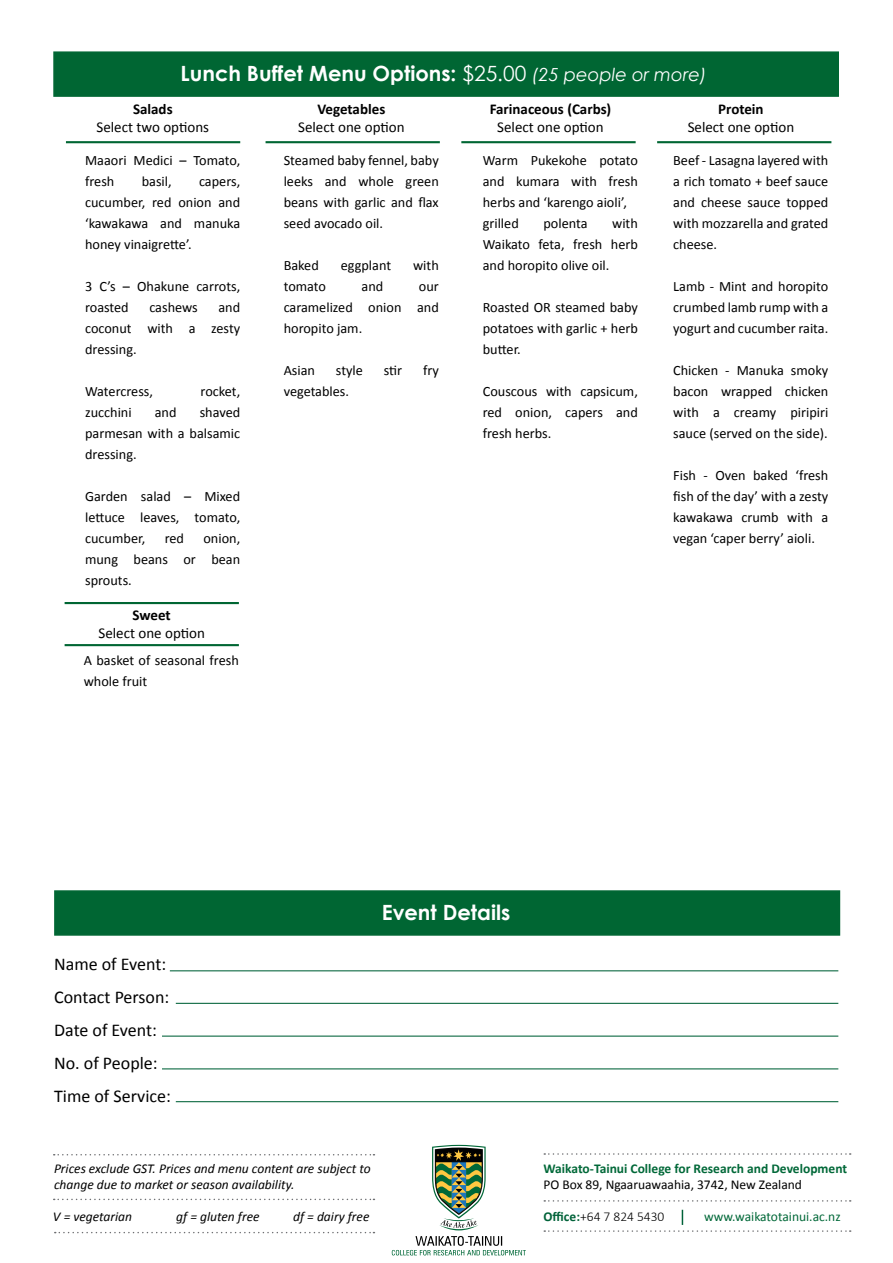
<style>
.page{position:relative;width:893px;height:1263px;background:#fff}
.page>*{position:absolute;margin:0;border:0;box-sizing:border-box;transform-origin:0 0}
.t1{font:700 21px "Century Gothic";color:#fff}
.t2{font:18px/33px "Calibri";color:#000}
.t3{font:15px "Calibri";color:#000}
.t4{font:700 15px "Calibri";color:#000}
.t5{font:14.25px/21px "Calibri";color:#000;text-align:justify}
.t6{font:italic 13.5px/16.2px "Calibri";color:#000}
.t7{font:700 13.5px "Calibri";color:#006838}
.t8{font:13.5px "Calibri";color:#000}
.t9{font:13.5px "Calibri";color:#006838}
.t10{font:300 13.5px "Calibri";color:#000}
.s1{font-weight:400}
.s2{font-weight:400;font-style:italic;font-size:18px}
.s3{font-weight:700;color:#006239}
</style>
<div class="page">
<div style="left:53px;top:51px;width:786px;height:46px;background:#063;border:2px solid #063"></div>
<hr style="left:66px;top:141px;width:174px;height:2px;background:#063">
<hr style="left:461px;top:141px;width:175px;height:2px;background:#063">
<hr style="left:657px;top:141px;width:174px;height:2px;background:#063">
<hr style="left:266px;top:141px;width:174px;height:2px;background:#063">
<svg style="left:432px;top:1145px;width:54px;height:85px"></svg>
<svg style="left:392px;top:1236px;width:134px;height:19px"></svg>
<svg style="left:54px;top:1199px;width:320px;height:1px"></svg>
<svg style="left:54px;top:1154px;width:320px;height:1px"></svg>
<svg style="left:544px;top:1200px;width:307px;height:1px"></svg>
<svg style="left:544px;top:1153px;width:307px;height:2px"></svg>
<svg style="left:55px;top:1232px;width:319px;height:1px"></svg>
<svg style="left:544px;top:1210px;width:307px;height:22px"></svg>
<hr style="left:65px;top:644px;width:174px;height:2px;background:#063">
<hr style="left:65px;top:602px;width:174px;height:2px;background:#063">
<div style="left:54px;top:890px;width:786px;height:46px;background:#063;border:2px solid #063"></div>
<hr style="left:170px;top:970px;width:668px;height:1px;background:#006239">
<hr style="left:162px;top:1035px;width:676px;height:2px;background:#006239">
<hr style="left:176px;top:1003px;width:662px;height:1px;background:#006239">
<hr style="left:162px;top:1068px;width:676px;height:1px;background:#006239">
<hr style="left:176px;top:1101px;width:662px;height:1px;background:#006239">
<h1 class="t1" style="left:181px;top:60px;width:528px">Lunch Buffet Menu Options: <span class="s1">$25.00</span> <span class="s2">(25 people or more)</span></h1>
<p class="t4" style="left:133px;top:100px;width:41px">Salads</p>
<p class="t3" style="left:96px;top:118px;width:114px">Select two options</p>
<p class="t5" style="left:85px;top:150px;width:157px">Maaori Medici – Tomato, fresh</p>
<p class="t5" style="left:142px;top:171px;width:31px">basil,</p>
<p class="t5" style="left:85px;top:171px;width:157px;text-indent:114px">capers, cucumber, red onion and ‘kawakawa and manuka honey vinaigrette’.</p>
<p class="t5" style="left:85px;top:276px;width:157px">3 C’s – Ohakune carrots, roasted</p>
<p class="t5" style="left:149px;top:297px;width:50px">cashews</p>
<p class="t5" style="left:85px;top:297px;width:157px;text-indent:133px">and coconut with a zesty dressing.</p>
<p class="t5" style="left:85px;top:381px;width:69px">Watercress,</p>
<p class="t5" style="left:201px;top:381px;width:41px">rocket,</p>
<p class="t5" style="left:85px;top:402px;width:48px">zucchini</p>
<p class="t5" style="left:155px;top:402px;width:23px">and</p>
<p class="t5" style="left:85px;top:402px;width:157px;text-indent:115px">shaved parmesan with a balsamic dressing.</p>
<p class="t5" style="left:85px;top:486px;width:157px">Garden salad – Mixed lettuce leaves, tomato, cucumber,</p>
<p class="t5" style="left:165px;top:528px;width:21px">red</p>
<p class="t5" style="left:85px;top:528px;width:157px;text-indent:118px">onion, mung beans or bean sprouts.</p>
<p class="t4" style="left:133px;top:605px;width:40px">Sweet</p>
<p class="t3" style="left:98px;top:623px;width:108px">Select one option</p>
<p class="t5" style="left:84px;top:650px;width:157px">A basket of seasonal fresh whole fruit</p>
<p class="t4" style="left:318px;top:100px;width:69px">Vegetables</p>
<p class="t3" style="left:298px;top:118px;width:108px">Select one option</p>
<p class="t5" style="left:284px;top:150px;width:157px">Steamed baby fennel, baby leeks and whole green beans with garlic and flax seed avocado oil.</p>
<p class="t5" style="left:284px;top:255px;width:37px">Baked</p>
<p class="t5" style="left:341px;top:255px;width:52px">eggplant</p>
<p class="t5" style="left:413px;top:255px;width:27px">with</p>
<p class="t5" style="left:284px;top:276px;width:44px">tomato</p>
<p class="t5" style="left:362px;top:276px;width:23px">and</p>
<p class="t5" style="left:284px;top:276px;width:157px;text-indent:135px">our caramelized onion and horopito jam.</p>
<p class="t5" style="left:284px;top:360px;width:33px">Asian</p>
<p class="t5" style="left:336px;top:360px;width:29px">style</p>
<p class="t5" style="left:384px;top:360px;width:20px">stir</p>
<p class="t5" style="left:423px;top:360px;width:17px">fry</p>
<p class="t5" style="left:284px;top:381px;width:67px">vegetables.</p>
<p class="t4" style="left:490px;top:100px;width:123px">Farinaceous (Carbs)</p>
<p class="t3" style="left:497px;top:118px;width:108px">Select one option</p>
<p class="t5" style="left:483px;top:150px;width:157px;text-align:left">Warm Pukekohe potato and kumara with fresh herbs and ‘karengo aioli’, grilled</p>
<p class="t5" style="left:483px;top:213px;width:157px;text-indent:129px">with Waikato feta, fresh herb and horopito olive oil.</p>
<p class="t5" style="left:483px;top:297px;width:157px">Roasted OR steamed baby potatoes with garlic + herb butter.</p>
<p class="t5" style="left:483px;top:381px;width:157px">Couscous with capsicum, red onion, capers and fresh herbs.</p>
<p class="t5" style="left:543px;top:213px;width:46px">polenta</p>
<p class="t4" style="left:718px;top:99px;width:47px">Protein</p>
<p class="t3" style="left:688px;top:117px;width:108px">Select one option</p>
<p class="t5" style="left:673px;top:149px;width:157px">Beef - Lasagna layered with a rich tomato + beef sauce and cheese sauce topped with mozzarella and grated cheese.</p>
<p class="t5" style="left:673px;top:275px;width:157px">Lamb - Mint and horopito crumbed lamb rump with a yogurt and cucumber raita.</p>
<p class="t5" style="left:673px;top:359px;width:157px">Chicken - Manuka smoky bacon wrapped chicken with a creamy piripiri sauce (served on the side).</p>
<p class="t5" style="left:673px;top:464px;width:157px">Fish - Oven baked ‘fresh fish of the day’ with a zesty kawakawa crumb with a vegan ‘caper berry’ aioli.</p>
<p class="t2" style="left:54px;top:948px;width:118px">Name of Event:<br>Contact Person:<br>Date of Event:<br>No. of People:<br>Time of Service:</p>
<h1 class="t1" style="left:382px;top:899px;width:130px">Event Details</h1>
<p class="t6" style="left:54px;top:1159px;width:318px">Prices exclude GST. Prices and menu content are subject to change due to market or season availability.</p>
<p class="t6" style="left:53px;top:1208px;width:81px">V = vegetarian</p>
<p class="t6" style="left:176px;top:1208px;width:85px">gf = gluten free</p>
<p class="t6" style="left:293px;top:1208px;width:78px">df = dairy free</p>
<p class="t7" style="left:543px;top:1159px;width:305px">Waikato-Tainui College for Research and Development</p>
<p class="t8" style="left:543px;top:1176px;width:260px">PO Box 89, Ngaaruawaahia, 3742, New Zealand</p>
<p class="t10" style="left:543px;top:1208px;width:122px"><span class="s3">Office:</span>+64 7 824 5430</p>
<p class="t9" style="left:704px;top:1208px;width:138px">www.waikatotainui.ac.nz</p>
</div>
